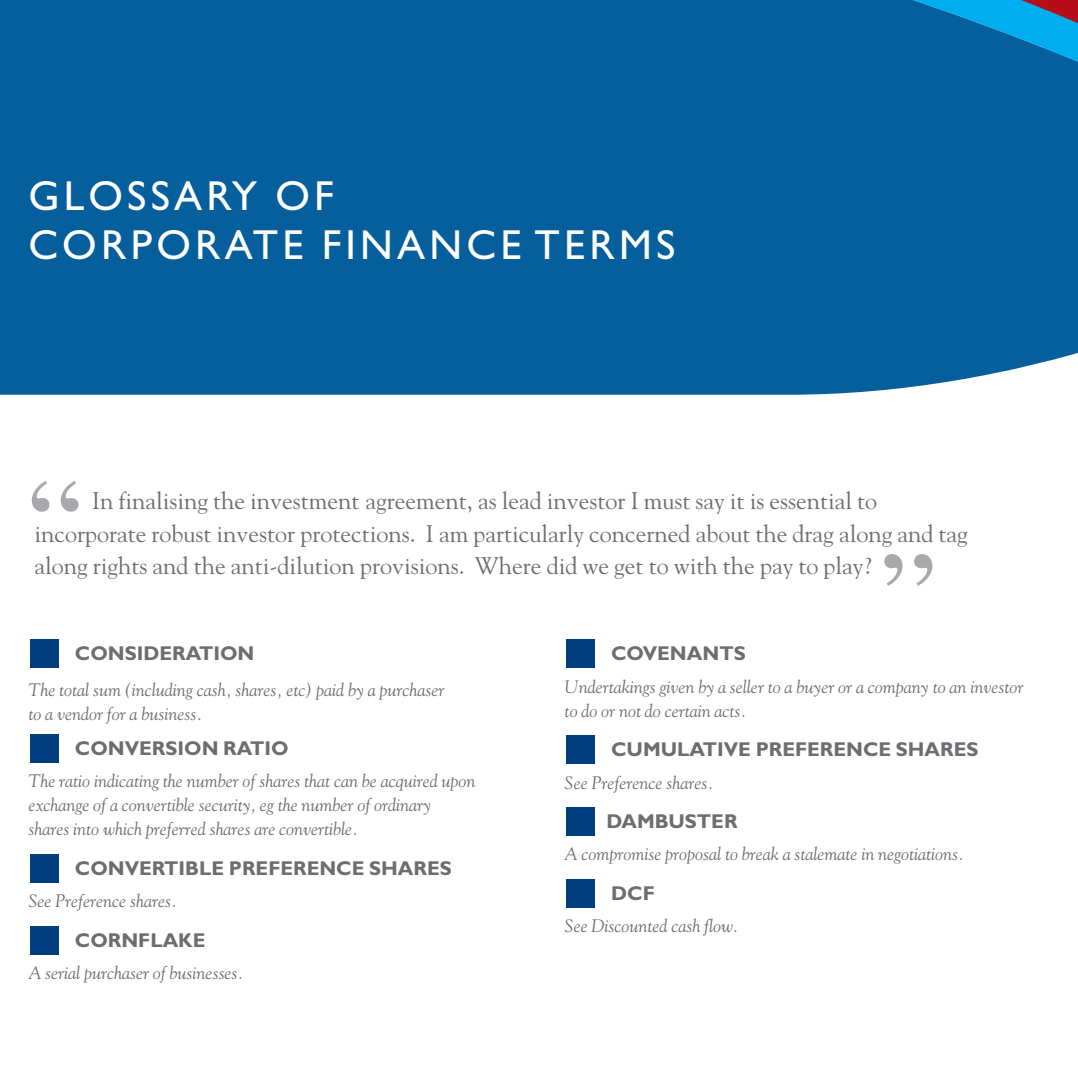
<style>
.page{position:relative;width:1078px;height:1078px;background:#fff}
.page>*{position:absolute;margin:0;border:0;box-sizing:border-box;transform-origin:0 0}
.t1{font:130px "Times";color:#a8a9ad}
.t2{font:126px "Times";color:#a8a9ad}
.t3{font:42px/48.8px "Gill Sans";letter-spacing:.1em;color:#fff}
.t4{font:24px/32.8px "Goudy";color:#6c6d70}
.t5{font:700 20px "Gill Sans";color:#6c6d70}
.t6{font:italic 18px/24px "Goudy";color:#6c6d70}
</style>
<div class="page">
<div style="left:0;top:0;width:735px;height:394px;background:#055f9d"></div>
<div style="left:735px;top:0;width:157px;height:395px;background:#055f9d"></div>
<svg style="left:892px;top:0;width:185px;height:390px;background:#1069a4"></svg>
<div style="left:566px;top:879px;width:29px;height:28px;background:#013e80"></div>
<div style="left:566px;top:807px;width:29px;height:28px;background:#013e80"></div>
<div style="left:566px;top:735px;width:29px;height:28px;background:#013e80"></div>
<div style="left:566px;top:639px;width:29px;height:29px;background:#013e80"></div>
<div style="left:30px;top:926px;width:29px;height:28px;background:#013e80"></div>
<div style="left:30px;top:854px;width:29px;height:28px;background:#013e80"></div>
<div style="left:30px;top:734px;width:29px;height:28px;background:#013e80"></div>
<div style="left:30px;top:639px;width:29px;height:29px;background:#013e80"></div>
<h3 class="t3" style="left:28px;top:175px;width:648px">GLOSSARY OF<br>CORPORATE FINANCE TERMS</h3>
<h2 class="t2" style="left:28px;top:448px;width:57px">“</h2>
<h3 class="t4" style="left:34px;top:484px;width:934px;text-indent:58px">In finalising the investment agreement, as lead investor I must say it is essential to incorporate robust investor protections. I am particularly concerned about the drag along and tag</h3>
<h3 class="t4" style="left:34px;top:549px;width:838px">along rights and the anti-dilution provisions. Where did we get to with the pay to play?</h3>
<h1 class="t1" style="left:935px;top:619px;width:59px;rotate:-180deg">“</h1>
<p class="t5" style="left:75px;top:645px;width:181px">CONSIDERATION</p>
<p class="t6" style="left:28px;top:677px;width:417px">The total sum (including cash, shares, etc) paid by a purchaser to a vendor for a business.</p>
<p class="t5" style="left:75px;top:740px;width:215px">CONVERSION RATIO</p>
<p class="t6" style="left:28px;top:769px;width:448px">The ratio indicating the number of shares that can be acquired upon exchange of a convertible security, eg the number of ordinary shares into which preferred shares are convertible.</p>
<p class="t5" style="left:75px;top:860px;width:378px">CONVERTIBLE PREFERENCE SHARES</p>
<p class="t6" style="left:28px;top:888px;width:150px">See Preference shares.</p>
<p class="t5" style="left:75px;top:932px;width:132px">CORNFLAKE</p>
<p class="t6" style="left:28px;top:960px;width:217px">A serial purchaser of businesses.</p>
<p class="t5" style="left:611px;top:645px;width:136px">COVENANTS</p>
<p class="t6" style="left:564px;top:674px;width:460px">Undertakings given by a seller to a buyer or a company to an investor to do or not do certain acts.</p>
<p class="t5" style="left:611px;top:741px;width:369px">CUMULATIVE PREFERENCE SHARES</p>
<p class="t6" style="left:564px;top:770px;width:150px">See Preference shares.</p>
<p class="t5" style="left:606px;top:813px;width:132px">DAMBUSTER</p>
<p class="t6" style="left:564px;top:842px;width:401px">A compromise proposal to break a stalemate in negotiations.</p>
<p class="t5" style="left:611px;top:885px;width:45px">DCF</p>
<p class="t6" style="left:564px;top:913px;width:175px">See Discounted cash flow.</p>
</div>
